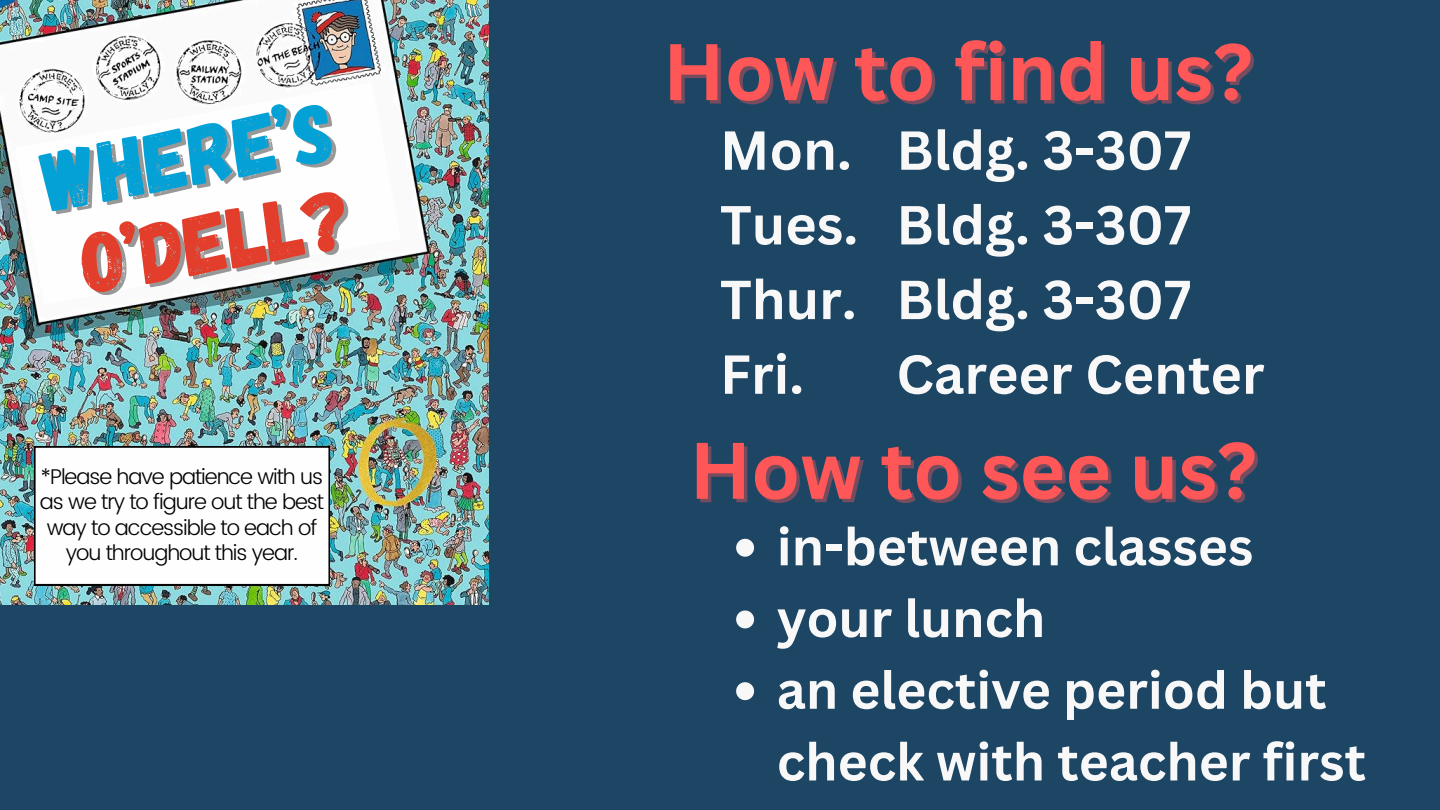
<style>
.page{position:relative;width:1440px;height:810px;background:#1d4564}
.page>*{position:absolute;margin:0;border:0;box-sizing:border-box;transform-origin:0 0}
.t1{font:85.2px "Gagalin";color:#03a1d6}
.t2{font:85.2px "Gagalin";color:#e33e2b}
.t3{font:700 78.3px "Canva Sans";color:#ff5757}
.t4{font:700 53.7px/74.7px "Canva Sans";color:#f8f8f8;text-align:justify}
.t5{font:700 51.3px/71.7px "Canva Sans";color:#f8f8f8}
.t6{font:300 21.3px/25.5px "Poppins";letter-spacing:-.05em;color:#000;text-align:center}
</style>
<div class="page">
<img style="left:0;top:0;width:488px;height:604px">
<svg style="left:15px;top:82px;width:386px;height:223px;fill:#fefefe"></svg>
<div style="left:34px;top:446px;width:296px;height:139px;background:#fefefe"></div>
<svg style="left:736px;top:539px;width:18px;height:18px"></svg>
<svg style="left:736px;top:611px;width:18px;height:17px"></svg>
<svg style="left:736px;top:682px;width:18px;height:18px"></svg>
<h1 class="t1" style="left:34px;top:127px;width:295px;rotate:-10deg">WHERE’S</h1>
<h2 class="t2" style="left:73px;top:210px;width:274px;rotate:-10deg">O’DELL?</h2>
<h3 class="t6" style="left:40px;top:464px;width:286px">*Please have patience with us as we try to figure out the best way to accessible to each of you throughout this year.</h3>
<h3 class="t3" style="left:663px;top:16px;width:591px">How to find us?</h3>
<h2 class="t4" style="left:720px;top:112px;width:140px">Mon.<br>Tues.<br>Thur.<br>Fri.</h2>
<p class="t4" style="left:896px;top:112px;width:370px;text-align:left">Bldg. 3-307<br>Bldg. 3-307<br>Bldg. 3-307<br>Career Center</p>
<p class="t3" style="left:690px;top:415px;width:569px">How to see us?</p>
<p class="t5" style="left:777px;top:510px;width:591px">in-between classes your lunch<br>an elective period but check with teacher first</p>
</div>
